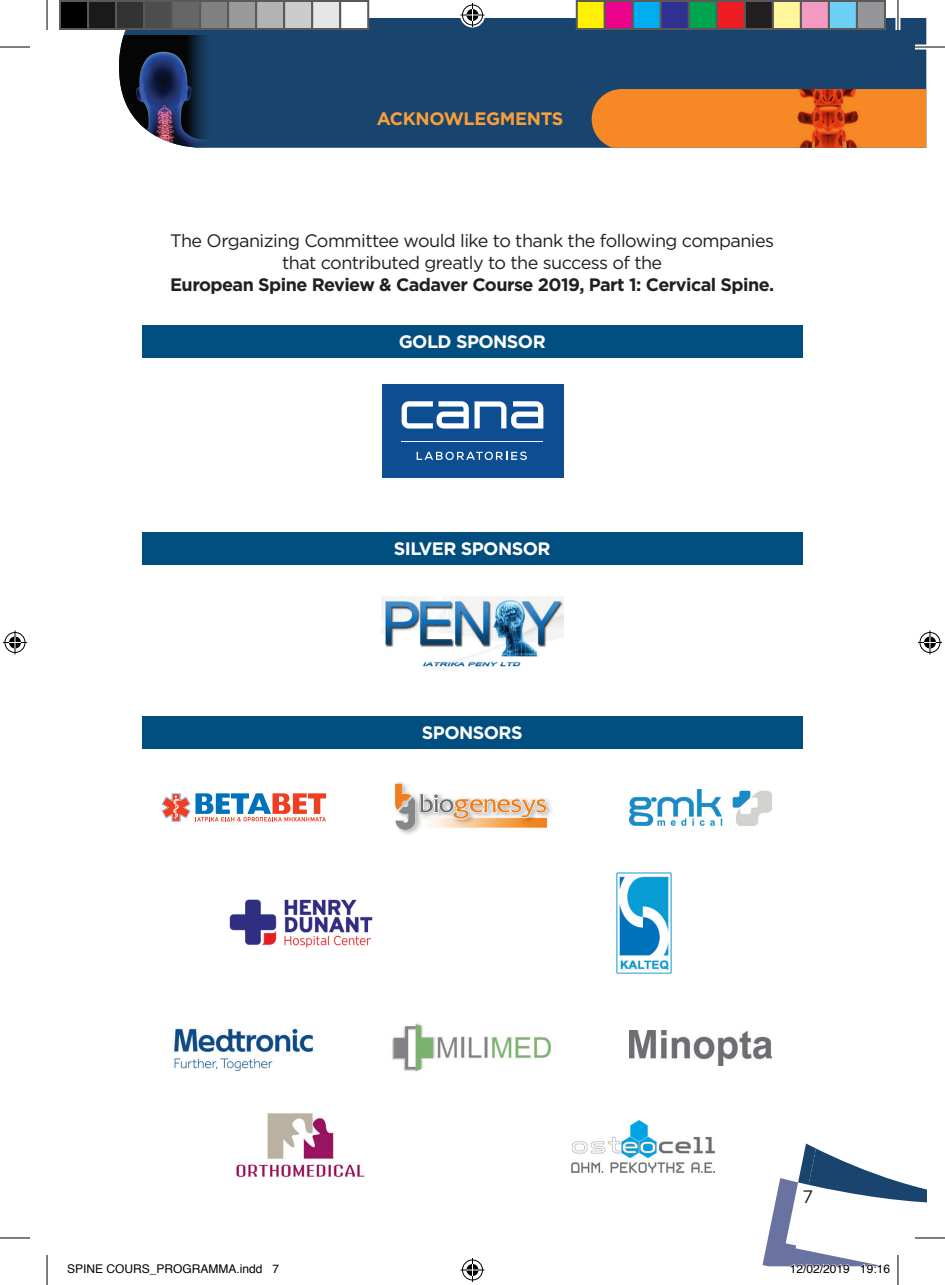
<style>
.page{position:relative;width:945px;height:1285px;background:#fff}
.page>*{position:absolute;margin:0;border:0;box-sizing:border-box;transform-origin:0 0}
.t1{font:18px/22px "Gotham Greek";letter-spacing:-.03em;color:#231f20;text-align:center}
.t2{font:700 18px "Gotham Greek";letter-spacing:-.03em;color:#231f20}
.t3{font:700 18px "Gotham Greek";letter-spacing:-.03em;color:#fff}
.t4{font:700 18px "Gotham Greek";letter-spacing:-.02em;color:#f99f3a}
.t5{font:12px "Helvetica";color:#000}
</style>
<div class="page">
<div style="left:123px;top:19px;width:803px;height:129px;background:#19446e"></div>
<img style="left:119px;top:35px;width:94px;height:113px">
<svg style="left:162px;top:793px;width:164px;height:28px"></svg>
<img style="left:394px;top:782px;width:158px;height:52px">
<img style="left:629px;top:789px;width:143px;height:36px">
<img style="left:174px;top:1028px;width:139px;height:44px">
<img style="left:392px;top:1023px;width:159px;height:49px">
<img style="left:629px;top:1030px;width:143px;height:35px">
<img style="left:229px;top:899px;width:144px;height:49px">
<img style="left:616px;top:872px;width:56px;height:102px">
<img style="left:236px;top:1113px;width:129px;height:65px">
<img style="left:572px;top:1120px;width:142px;height:52px">
<div style="left:142px;top:325px;width:660px;height:33px;background:#014e80"></div>
<div style="left:142px;top:532px;width:660px;height:33px;background:#014e80"></div>
<div style="left:142px;top:716px;width:660px;height:33px;background:#014e80"></div>
<div style="left:381px;top:384px;width:182px;height:93px;background:#0d4d92"></div>
<hr style="left:401px;top:441px;width:142px;height:1px;background:#fff">
<svg style="left:401px;top:401px;width:142px;height:27px"></svg>
<svg style="left:416px;top:451px;width:111px;height:9px"></svg>
<img style="left:381px;top:597px;width:182px;height:72px">
<div style="left:591px;top:89px;width:335px;height:59px;background:#f68926"></div>
<img style="left:790px;top:89px;width:70px;height:59px">
<svg style="left:0;top:46px;width:30px;height:1px"></svg>
<svg style="left:914px;top:45px;width:30px;height:5px"></svg>
<svg style="left:0;top:1238px;width:30px;height:1px"></svg>
<svg style="left:926px;top:1238px;width:18px;height:1px"></svg>
<svg style="left:46px;top:0;width:1px;height:30px"></svg>
<svg style="left:46px;top:1255px;width:1px;height:30px"></svg>
<svg style="left:895px;top:0;width:5px;height:30px"></svg>
<hr style="left:0;top:47px;width:30px;height:1px;background:#000">
<hr style="left:914px;top:47px;width:30px;height:1px;background:#000">
<hr style="left:0;top:1237px;width:30px;height:1px;background:#000">
<hr style="left:914px;top:1237px;width:30px;height:1px;background:#000">
<hr style="left:47px;top:0;width:1px;height:30px;background:#000">
<hr style="left:47px;top:1255px;width:1px;height:30px;background:#000">
<hr style="left:897px;top:0;width:1px;height:30px;background:#000">
<hr style="left:897px;top:1255px;width:1px;height:30px;background:#000">
<div style="left:460px;top:2px;width:25px;height:25px;border:5px solid #fff;border-radius:50%"></div>
<svg style="left:460px;top:3px;width:24px;height:24px"></svg>
<div style="left:460px;top:1257px;width:25px;height:25px;border:5px solid #fff;border-radius:50%"></div>
<svg style="left:460px;top:1258px;width:24px;height:24px"></svg>
<div style="left:2px;top:630px;width:26px;height:25px;border:5px solid #fff;border-radius:50%"></div>
<div style="left:12px;top:630px;width:6px;height:24px;background:#fff"></div>
<div style="left:6px;top:634px;width:18px;height:17px;border:5px solid #fff;border-radius:50%"></div>
<div style="left:4px;top:632px;width:22px;height:21px;border:1px solid #000;border-radius:50%"></div>
<hr style="left:14px;top:630px;width:2px;height:24px;background:#000">
<svg style="left:3px;top:636px;width:24px;height:12px"></svg>
<div style="left:917px;top:630px;width:25px;height:25px;border:5px solid #fff;border-radius:50%"></div>
<svg style="left:917px;top:630px;width:24px;height:24px"></svg>
<div style="left:60px;top:1px;width:28px;height:28px;background:#000"></div>
<div style="left:59px;top:0;width:30px;height:30px;border:2px solid #595959"></div>
<div style="left:88px;top:1px;width:28px;height:28px;background:#1a1a1a"></div>
<div style="left:87px;top:0;width:30px;height:30px;border:2px solid #595959"></div>
<div style="left:116px;top:1px;width:28px;height:28px;background:#333"></div>
<div style="left:115px;top:0;width:30px;height:30px;border:2px solid #595959"></div>
<div style="left:144px;top:1px;width:28px;height:28px;background:#4d4d4d"></div>
<div style="left:143px;top:0;width:30px;height:30px;border:2px solid #595959"></div>
<div style="left:172px;top:1px;width:28px;height:28px;background:#666"></div>
<div style="left:171px;top:0;width:30px;height:30px;border:2px solid #595959"></div>
<div style="left:200px;top:1px;width:28px;height:28px;background:#808080"></div>
<div style="left:199px;top:0;width:30px;height:30px;border:2px solid #595959"></div>
<div style="left:228px;top:1px;width:28px;height:28px;background:#999"></div>
<div style="left:227px;top:0;width:30px;height:30px;border:2px solid #595959"></div>
<div style="left:256px;top:1px;width:28px;height:28px;background:#b3b3b3"></div>
<div style="left:255px;top:0;width:30px;height:30px;border:2px solid #595959"></div>
<div style="left:284px;top:1px;width:28px;height:28px;background:#ccc"></div>
<div style="left:283px;top:0;width:30px;height:30px;border:2px solid #595959"></div>
<div style="left:312px;top:1px;width:28px;height:28px;background:#e6e6e6"></div>
<div style="left:311px;top:0;width:30px;height:30px;border:2px solid #595959"></div>
<div style="left:340px;top:1px;width:28px;height:28px;background:#fff"></div>
<div style="left:339px;top:0;width:30px;height:30px;border:2px solid #595959"></div>
<div style="left:576px;top:1px;width:28px;height:28px;background:#fff101"></div>
<div style="left:575px;top:0;width:30px;height:30px;border:2px solid #595959"></div>
<div style="left:604px;top:1px;width:28px;height:28px;background:#ed028c"></div>
<div style="left:603px;top:0;width:30px;height:30px;border:2px solid #595959"></div>
<div style="left:632px;top:1px;width:28px;height:28px;background:#00aeef"></div>
<div style="left:631px;top:0;width:30px;height:30px;border:2px solid #595959"></div>
<div style="left:660px;top:1px;width:28px;height:28px;background:#2e3092"></div>
<div style="left:659px;top:0;width:30px;height:30px;border:2px solid #595959"></div>
<div style="left:688px;top:1px;width:28px;height:28px;background:#00a54f"></div>
<div style="left:687px;top:0;width:30px;height:30px;border:2px solid #595959"></div>
<div style="left:716px;top:1px;width:28px;height:28px;background:#ee1d23"></div>
<div style="left:715px;top:0;width:30px;height:30px;border:2px solid #595959"></div>
<div style="left:744px;top:1px;width:28px;height:28px;background:#231f20"></div>
<div style="left:743px;top:0;width:30px;height:30px;border:2px solid #595959"></div>
<div style="left:772px;top:1px;width:28px;height:28px;background:#fff79a"></div>
<div style="left:771px;top:0;width:30px;height:30px;border:2px solid #595959"></div>
<div style="left:800px;top:1px;width:28px;height:28px;background:#f499c2"></div>
<div style="left:799px;top:0;width:30px;height:30px;border:2px solid #595959"></div>
<div style="left:828px;top:1px;width:28px;height:28px;background:#6bcff6"></div>
<div style="left:827px;top:0;width:30px;height:30px;border:2px solid #595959"></div>
<div style="left:856px;top:1px;width:28px;height:28px;background:#939598"></div>
<div style="left:855px;top:0;width:30px;height:30px;border:2px solid #595959"></div>
<svg style="left:762px;top:1143px;width:164px;height:131px"></svg>
<p class="t4" style="left:377px;top:108px;width:188px">ACKNOWLEGMENTS</p>
<p class="t1" style="left:170px;top:229px;width:605px">The Organizing Committee would like to thank the following companies that contributed greatly to the success of the</p>
<p class="t2" style="left:170px;top:274px;width:605px">European Spine Review &amp; Cadaver Course 2019, Part 1: Cervical Spine.</p>
<p class="t3" style="left:398px;top:331px;width:148px">GOLD SPONSOR</p>
<p class="t3" style="left:394px;top:538px;width:158px">SILVER SPONSOR</p>
<p class="t3" style="left:422px;top:722px;width:102px">SPONSORS</p>
<p class="t1" style="left:802px;top:1185px;width:12px">7</p>
<p class="t5" style="left:67px;top:1259px;width:214px">SPINE COURS_PROGRAMMA.indd 7</p>
<p class="t5" style="left:789px;top:1259px;width:102px">12/02/2019 19:16</p>
</div>
